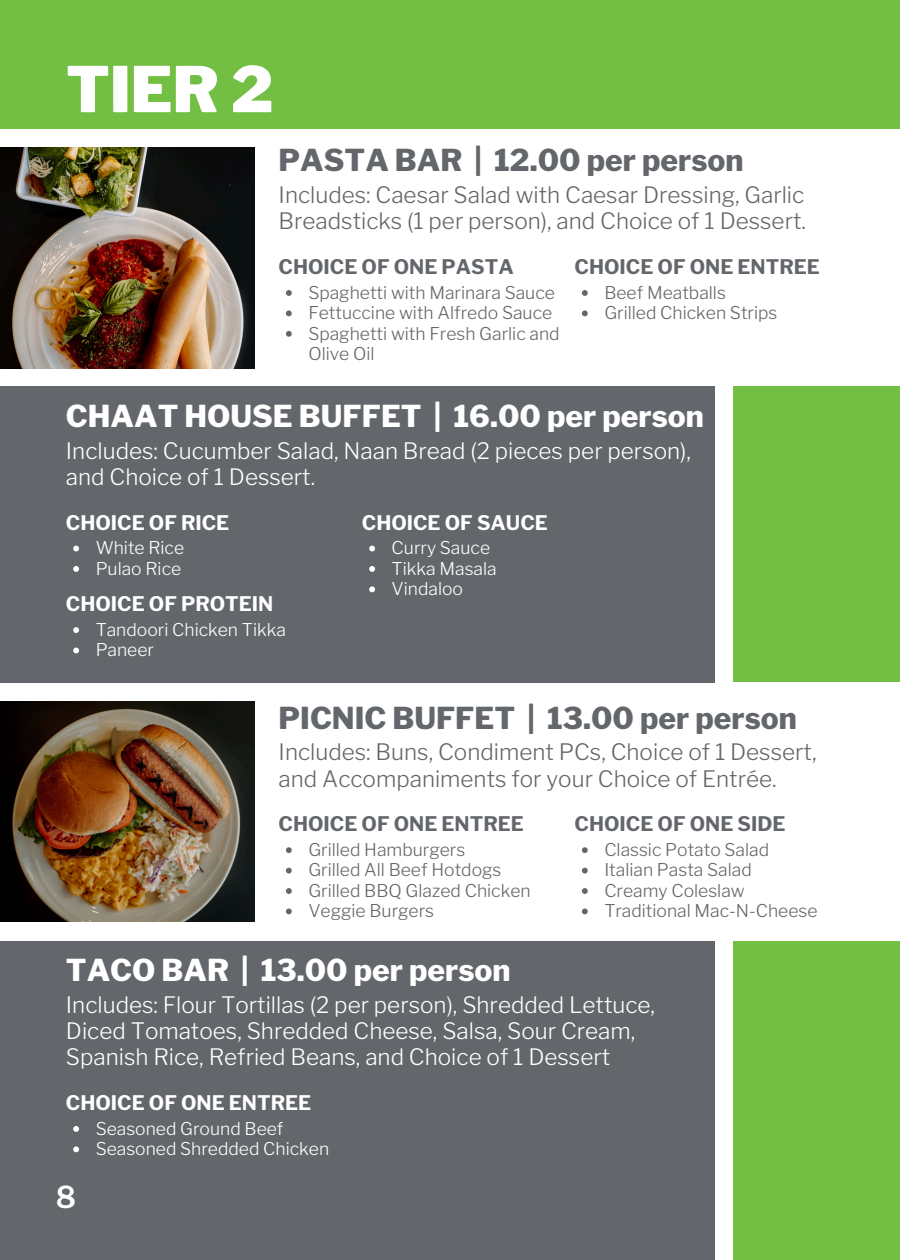
<style>
.page{position:relative;width:900px;height:1260px;background:#fff}
.page>*{position:absolute;margin:0;border:0;box-sizing:border-box;transform-origin:0 0}
.t1{font:900 62.5px "Libre Franklin";color:#fff}
.t2{font:800 30px "Libre Franklin";color:#fff}
.t3{font:800 30px "Libre Franklin";color:#63666a}
.t4{font:600 30px "Libre Franklin";color:#fff}
.t5{font:300 22.5px/26.2px "Libre Franklin";color:#fff}
.t6{font:300 22.5px/26.2px "Libre Franklin";color:#63666a}
.t7{font:700 20px "Libre Franklin";color:#63666a}
.t8{font:700 20px "Libre Franklin";color:#fff}
.t9{font:300 17.5px/20.5px "Libre Franklin";color:#63666a}
.t10{font:300 17.5px "Libre Franklin";color:#fff}
</style>
<div class="page">
<div style="left:733px;top:941px;width:167px;height:319px;background:#72bf44"></div>
<div style="left:733px;top:386px;width:167px;height:296px;background:#72bf44"></div>
<div style="left:0;top:386px;width:714px;height:297px;background:#63666a"></div>
<div style="left:0;top:941px;width:714px;height:319px;background:#63666a"></div>
<div style="left:0;top:0;width:900px;height:129px;background:#72bf44"></div>
<img style="left:0;top:147px;width:255px;height:222px">
<svg style="left:286px;top:290px;width:6px;height:6px"></svg>
<svg style="left:286px;top:310px;width:6px;height:6px"></svg>
<svg style="left:286px;top:331px;width:6px;height:6px"></svg>
<svg style="left:582px;top:290px;width:6px;height:6px"></svg>
<svg style="left:582px;top:310px;width:6px;height:6px"></svg>
<svg style="left:286px;top:847px;width:6px;height:6px"></svg>
<svg style="left:286px;top:868px;width:6px;height:6px"></svg>
<svg style="left:286px;top:888px;width:6px;height:6px"></svg>
<svg style="left:286px;top:909px;width:6px;height:5px"></svg>
<svg style="left:582px;top:847px;width:6px;height:6px"></svg>
<svg style="left:582px;top:868px;width:6px;height:6px"></svg>
<svg style="left:582px;top:888px;width:6px;height:6px"></svg>
<svg style="left:582px;top:909px;width:6px;height:5px"></svg>
<svg style="left:73px;top:546px;width:6px;height:5px"></svg>
<svg style="left:73px;top:566px;width:6px;height:6px"></svg>
<svg style="left:73px;top:627px;width:6px;height:6px"></svg>
<svg style="left:73px;top:648px;width:6px;height:5px"></svg>
<svg style="left:369px;top:546px;width:6px;height:5px"></svg>
<svg style="left:369px;top:566px;width:6px;height:6px"></svg>
<svg style="left:369px;top:586px;width:6px;height:6px"></svg>
<svg style="left:73px;top:1126px;width:6px;height:6px"></svg>
<svg style="left:73px;top:1146px;width:6px;height:6px"></svg>
<img style="left:0;top:702px;width:255px;height:219px">
<h1 class="t1" style="left:66px;top:52px;width:209px">TIER 2</h1>
<h3 class="t3" style="left:279px;top:142px;width:466px">PASTA BAR | 12.00 per person</h3>
<h3 class="t6" style="left:279px;top:182px;width:529px">Includes: Caesar Salad with Caesar Dressing, Garlic<br>Breadsticks (1 per person), and Choice of 1 Dessert.</h3>
<h4 class="t7" style="left:279px;top:255px;width:237px">CHOICE OF ONE PASTA</h4>
<p class="t9" style="left:308px;top:282px;width:248px">Spaghetti with Marinara Sauce</p>
<p class="t9" style="left:308px;top:303px;width:245px">Fettuccine with Alfredo Sauce</p>
<p class="t9" style="left:308px;top:323px;width:253px">Spaghetti with Fresh Garlic and<br>Olive Oil</p>
<h4 class="t7" style="left:575px;top:255px;width:247px">CHOICE OF ONE ENTREE</h4>
<p class="t9" style="left:604px;top:282px;width:123px">Beef Meatballs</p>
<p class="t9" style="left:604px;top:303px;width:175px">Grilled Chicken Strips</p>
<p class="t2" style="left:66px;top:398px;width:639px">CHAAT HOUSE BUFFET | 16.00 per person</p>
<p class="t5" style="left:66px;top:438px;width:627px">Includes: Cucumber Salad, Naan Bread (2 pieces per person), and Choice of 1 Dessert.</p>
<h3 class="t8" style="left:66px;top:510px;width:165px">CHOICE OF RICE</h3>
<h4 class="t10" style="left:96px;top:537px;width:90px">White Rice</h4>
<p class="t10" style="left:96px;top:558px;width:87px">Pulao Rice</p>
<p class="t8" style="left:66px;top:592px;width:209px">CHOICE OF PROTEIN</p>
<p class="t10" style="left:96px;top:619px;width:192px">Tandoori Chicken Tikka</p>
<p class="t10" style="left:96px;top:639px;width:60px">Paneer</p>
<h4 class="t8" style="left:362px;top:510px;width:188px">CHOICE OF SAUCE</h4>
<p class="t10" style="left:392px;top:537px;width:100px">Curry Sauce</p>
<p class="t10" style="left:392px;top:558px;width:107px">Tikka Masala</p>
<p class="t10" style="left:392px;top:578px;width:73px">Vindaloo</p>
<h3 class="t3" style="left:279px;top:700px;width:520px">PICNIC BUFFET | 13.00 per person</h3>
<h3 class="t6" style="left:279px;top:739px;width:539px">Includes: Buns, Condiment PCs, Choice of 1 Dessert, and Accompaniments for your Choice of Entrée.</h3>
<h4 class="t7" style="left:279px;top:812px;width:247px">CHOICE OF ONE ENTREE</h4>
<p class="t9" style="left:308px;top:839px;width:158px">Grilled Hamburgers</p>
<p class="t9" style="left:308px;top:860px;width:195px">Grilled All Beef Hotdogs</p>
<h4 class="t9" style="left:308px;top:880px;width:224px">Grilled BBQ Glazed Chicken</h4>
<p class="t9" style="left:308px;top:901px;width:127px">Veggie Burgers</p>
<p class="t7" style="left:575px;top:812px;width:212px">CHOICE OF ONE SIDE</p>
<h4 class="t9" style="left:604px;top:839px;width:166px">Classic Potato Salad</h4>
<p class="t9" style="left:604px;top:860px;width:149px">Italian Pasta Salad</p>
<p class="t9" style="left:604px;top:880px;width:142px">Creamy Coleslaw</p>
<p class="t9" style="left:604px;top:901px;width:215px">Traditional Mac-N-Cheese</p>
<p class="t2" style="left:66px;top:952px;width:446px">TACO BAR | 13.00 per person</p>
<p class="t5" style="left:66px;top:992px;width:591px">Includes: Flour Tortillas (2 per person), Shredded Lettuce,<br>Diced Tomatoes, Shredded Cheese, Salsa, Sour Cream,<br>Spanish Rice, Refried Beans, and Choice of 1 Dessert</p>
<h3 class="t8" style="left:66px;top:1091px;width:247px">CHOICE OF ONE ENTREE</h3>
<h4 class="t10" style="left:96px;top:1118px;width:189px">Seasoned Ground Beef</h4>
<p class="t10" style="left:96px;top:1138px;width:235px">Seasoned Shredded Chicken</p>
<h2 class="t4" style="left:56px;top:1179px;width:22px">8</h2>
</div>
